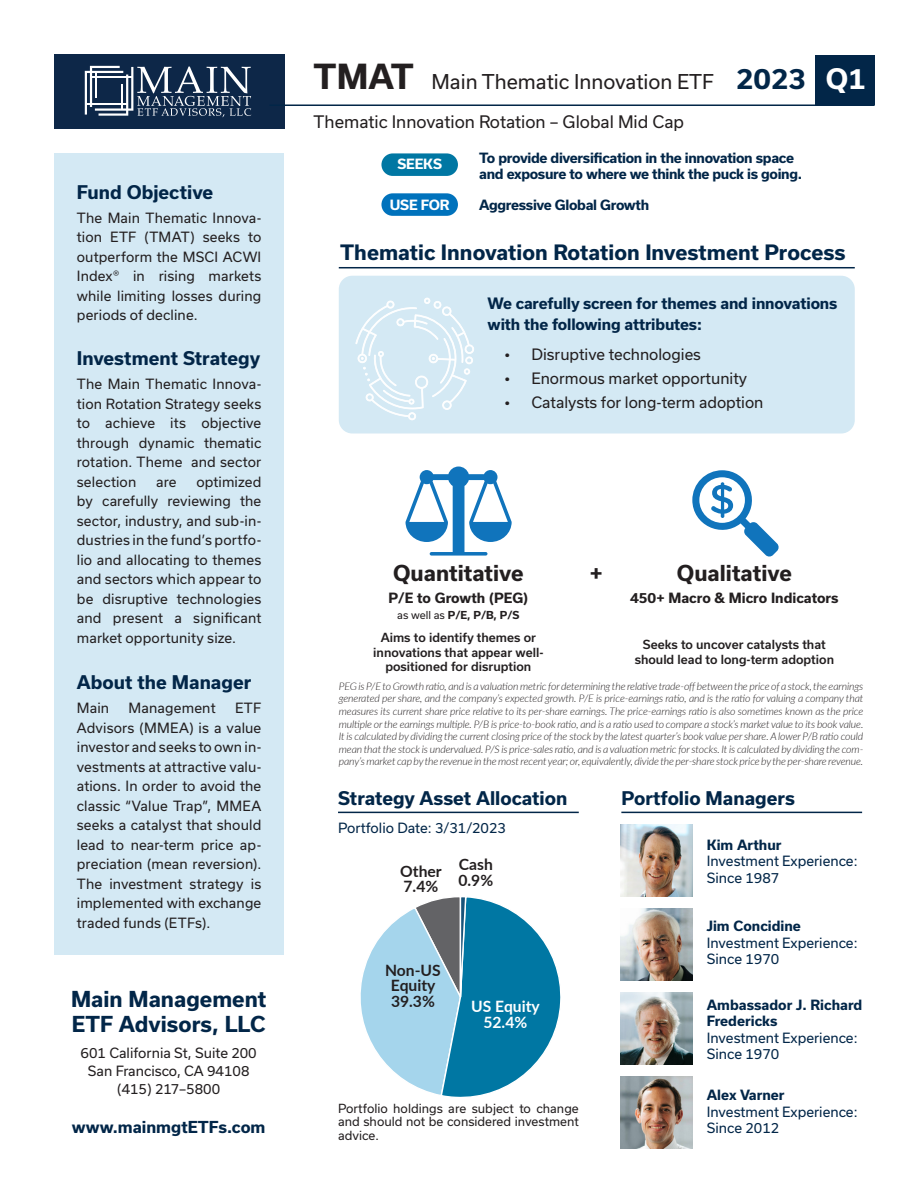
<style>
.page{position:relative;width:918px;height:1188px;background:#fff}
.page>*{position:absolute;margin:0;border:0;box-sizing:border-box;transform-origin:0 0}
.t1{font:700 27px "Usual";color:#022648}
.t2{font:700 27px "Usual";color:#fff}
.t3{font:700 21px/25.2px "Usual";color:#022648}
.t4{font:700 21px "Usual";color:#231f20}
.t5{font:700 20.25px "Usual";color:#022648}
.t6{font:19.5px "Usual";color:#231f20}
.Body{font:700 18px "Usual";color:#022648}
.t7{font:16.5px "Usual";color:#231f20}
.t8{font:700 15.75px "Usual";color:#022648}
.t9{font:700 15.6px/15.6px "Lato";color:#231f20}
.t10{font:700 15.6px/15.6px "Lato";color:#fff;text-align:center}
.t11{font:15px "Usual";color:#231f20}
.t12{font:700 15px/21px "Usual";letter-spacing:-.01em;color:#022648}
.Body-2{font:13.5px/19.5px "Usual";letter-spacing:.005em;color:#231f20;text-align:justify}
.t13{font:13.5px "Usual";color:#022648}
.t14{font:700 13.5px/16.2px "Usual";letter-spacing:-.025em;color:#022648}
.t15{font:700 13.5px/16.5px "Usual";color:#022648}
.t16{font:700 13.5px "Usual";color:#231f20}
.t17{font:700 13.5px "Usual";letter-spacing:-.01em;color:#fff}
.t18{font:500 12px/14.4px "Usual";color:#231f20;text-align:center}
.t19{font:12px/13.5px "Usual";color:#231f20;text-align:justify}
.t20{font:italic 300 10.5px/12.6px "Lato";letter-spacing:-.01em;color:#231f20;text-align:justify}
.t21{font:700 10.5px "Usual";color:#231f20}
.s1{font-weight:700;font-size:33px}
.s2{font-weight:400}
</style>
<div class="page">
<div style="left:54px;top:54px;width:230px;height:74px;background:#0d2748"></div>
<svg style="left:85px;top:66px;width:166px;height:51px"></svg>
<div style="left:339px;top:276px;width:516px;height:158px;background:#d4e9f4;border-radius:14px"></div>
<hr style="left:269px;top:104px;width:606px;height:2px;background:#022648">
<div style="left:815px;top:55px;width:60px;height:49px;background:#022648"></div>
<hr style="left:339px;top:267px;width:516px;height:1px;background:#022648">
<div style="left:381px;top:153px;width:77px;height:23px;background:#0077a3;border-radius:11px"></div>
<div style="left:381px;top:193px;width:77px;height:23px;background:#0072bc;border-radius:11px"></div>
<svg style="left:360px;top:897px;width:201px;height:200px"></svg>
<hr style="left:338px;top:812px;width:241px;height:1px;background:#022648">
<svg style="left:355px;top:298px;width:119px;height:122px"></svg>
<svg style="left:406px;top:467px;width:106px;height:89px"></svg>
<svg style="left:692px;top:470px;width:87px;height:87px"></svg>
<div style="left:54px;top:153px;width:230px;height:802px;background:#d4e9f4"></div>
<hr style="left:621px;top:812px;width:241px;height:1px;background:#022648">
<img style="left:621px;top:992px;width:72px;height:72px">
<img style="left:621px;top:1076px;width:72px;height:72px">
<img style="left:621px;top:824px;width:72px;height:72px">
<img style="left:621px;top:908px;width:72px;height:72px">
<p class="Body" style="left:77px;top:181px;width:138px">Fund Objective</p>
<p class="Body-2" style="left:77px;top:208px;width:186px">The Main Thematic Innova&shy;tion ETF (TMAT) seeks to outperform the MSCI ACWI Index® in rising markets while limiting losses during periods of decline.</p>
<p class="Body" style="left:77px;top:348px;width:185px">Investment Strategy</p>
<p class="Body-2" style="left:77px;top:375px;width:186px">The Main Thematic Innova&shy;tion Rotation Strategy seeks to achieve its objective through dynamic thematic rotation. Theme and sector selection</p>
<p class="Body-2" style="left:77px;top:472px;width:186px;text-indent:120px">optimized by carefully reviewing the sector, industry, and sub-in&shy;dustries in the fund’s portfo&shy;lio and allocating to themes and sectors which appear to be disruptive technologies and present a significant market opportunity size.</p>
<p class="Body-2" style="left:156px;top:472px;width:22px">are</p>
<p class="Body" style="left:77px;top:672px;width:176px">About the Manager</p>
<p class="Body-2" style="left:77px;top:698px;width:34px">Main</p>
<p class="Body-2" style="left:129px;top:698px;width:88px">Management</p>
<p class="Body-2" style="left:77px;top:698px;width:186px;text-indent:158px">ETF Advisors (MMEA) is a value investor and seeks to own in&shy;vestments at attractive valu&shy;ations. In order to avoid the classic “Value Trap”, MMEA seeks a catalyst that should lead to near-term price ap&shy;preciation (mean reversion).<br>The investment strategy is implemented with exchange traded funds (ETFs).</p>
<p class="t3" style="left:71px;top:986px;width:197px">Main Management<br>ETF Advisors, LLC</p>
<p class="Body-2" style="left:81px;top:1043px;width:178px">601 California St, Suite 200</p>
<p class="Body-2" style="left:88px;top:1061px;width:163px">San Francisco, CA 94108</p>
<p class="Body-2" style="left:117px;top:1079px;width:105px">(415) 217–5800</p>
<p class="t8" style="left:72px;top:1118px;width:195px">www.mainmgtETFs.com</p>
<p class="t6" style="left:314px;top:70px;width:402px"><span class="s1">TMAT</span> Main Thematic Innovation ETF</p>
<p class="t1" style="left:736px;top:63px;width:72px">2023</p>
<p class="t2" style="left:826px;top:63px;width:42px">Q1</p>
<p class="t7" style="left:314px;top:112px;width:372px">Thematic Innovation Rotation – Global Mid Cap</p>
<p class="t17" style="left:397px;top:156px;width:46px">SEEKS</p>
<p class="t17" style="left:390px;top:197px;width:61px">USE FOR</p>
<p class="t14" style="left:479px;top:150px;width:324px">To provide diversification in the innovation space and exposure to where we think the puck is going.</p>
<p class="t14" style="left:479px;top:197px;width:171px">Aggressive Global Growth</p>
<p class="t5" style="left:340px;top:241px;width:507px">Thematic Innovation Rotation Investment Process</p>
<p class="t12" style="left:488px;top:292px;width:351px">We carefully screen for themes and innovations with the following attributes:</p>
<p class="t11" style="left:504px;top:346px;width:198px">• Disruptive technologies</p>
<p class="t11" style="left:504px;top:370px;width:244px">• Enormous market opportunity</p>
<p class="t11" style="left:504px;top:394px;width:261px">• Catalysts for long-term adoption</p>
<p class="t4" style="left:393px;top:561px;width:132px">Quantitative</p>
<p class="t16" style="left:389px;top:590px;width:141px">P/E to Growth (PEG)</p>
<p class="t21" style="left:397px;top:609px;width:124px"><span class="s2">as well as</span> P/E, P/B, P/S</p>
<p class="t18" style="left:373px;top:631px;width:172px">Aims to identify themes or innovations that appear well&shy;positioned for disruption</p>
<p class="t4" style="left:590px;top:561px;width:14px">+</p>
<p class="t4" style="left:677px;top:561px;width:116px">Qualitative</p>
<p class="t16" style="left:630px;top:590px;width:210px">450+ Macro &amp; Micro Indicators</p>
<p class="t18" style="left:635px;top:638px;width:201px">Seeks to uncover catalysts that should lead to long-term adoption</p>
<p class="t20" style="left:339px;top:679px;width:526px">PEG is P/E to Growth ratio, and is a valuation metric for determining the relative trade-off between the price of a stock, the earnings generated per share, and the company’s expected growth. P/E is price-earnings ratio, and is the ratio for valuing a company that measures its current share price relative to its per-share earnings. The price-earnings ratio is also sometimes known as the price multiple or the earnings multiple. P/B is price-to-book ratio, and is a ratio used to compare a stock’s market value to its book value.<br>It is calculated by dividing the current closing price of the stock by the latest quarter’s book value per share. A lower P/B ratio could mean that the stock is undervalued. P/S is price-sales ratio, and is a valuation metric for stocks. It is calculated by dividing the com&shy;pany’s market cap by the revenue in the most recent year; or, equivalently, divide the per-share stock price by the per-share revenue.</p>
<p class="Body" style="left:338px;top:788px;width:231px">Strategy Asset Allocation</p>
<p class="t13" style="left:338px;top:820px;width:169px">Portfolio Date: 3/31/2023</p>
<p class="t9" style="left:400px;top:862px;width:43px">Other<br>7.4%</p>
<p class="t9" style="left:459px;top:856px;width:36px">Cash<br>0.9%</p>
<p class="t9" style="left:385px;top:962px;width:57px;text-align:center">Non-US<br>Equity<br>39.3%</p>
<p class="t10" style="left:471px;top:998px;width:70px">US Equity<br>52.4%</p>
<p class="t19" style="left:338px;top:1102px;width:242px">Portfolio holdings are subject to change and should not be considered investment advice.</p>
<p class="Body" style="left:621px;top:788px;width:175px">Portfolio Managers</p>
<p class="t15" style="left:707px;top:836px;width:76px">Kim Arthur</p>
<p class="t13" style="left:707px;top:853px;width:152px">Investment Experience:</p>
<p class="t13" style="left:707px;top:870px;width:74px">Since 1987</p>
<p class="t15" style="left:707px;top:918px;width:96px">Jim Concidine</p>
<p class="t13" style="left:707px;top:935px;width:152px">Investment Experience:</p>
<p class="t13" style="left:707px;top:952px;width:74px">Since 1970</p>
<p class="t15" style="left:707px;top:997px;width:157px">Ambassador J. Richard<br>Fredericks</p>
<p class="t13" style="left:707px;top:1030px;width:152px">Investment Experience:</p>
<p class="t13" style="left:707px;top:1047px;width:74px">Since 1970</p>
<p class="t15" style="left:707px;top:1087px;width:79px">Alex Varner</p>
<p class="t13" style="left:707px;top:1104px;width:152px">Investment Experience:</p>
<p class="t13" style="left:707px;top:1121px;width:74px">Since 2012</p>
</div>
